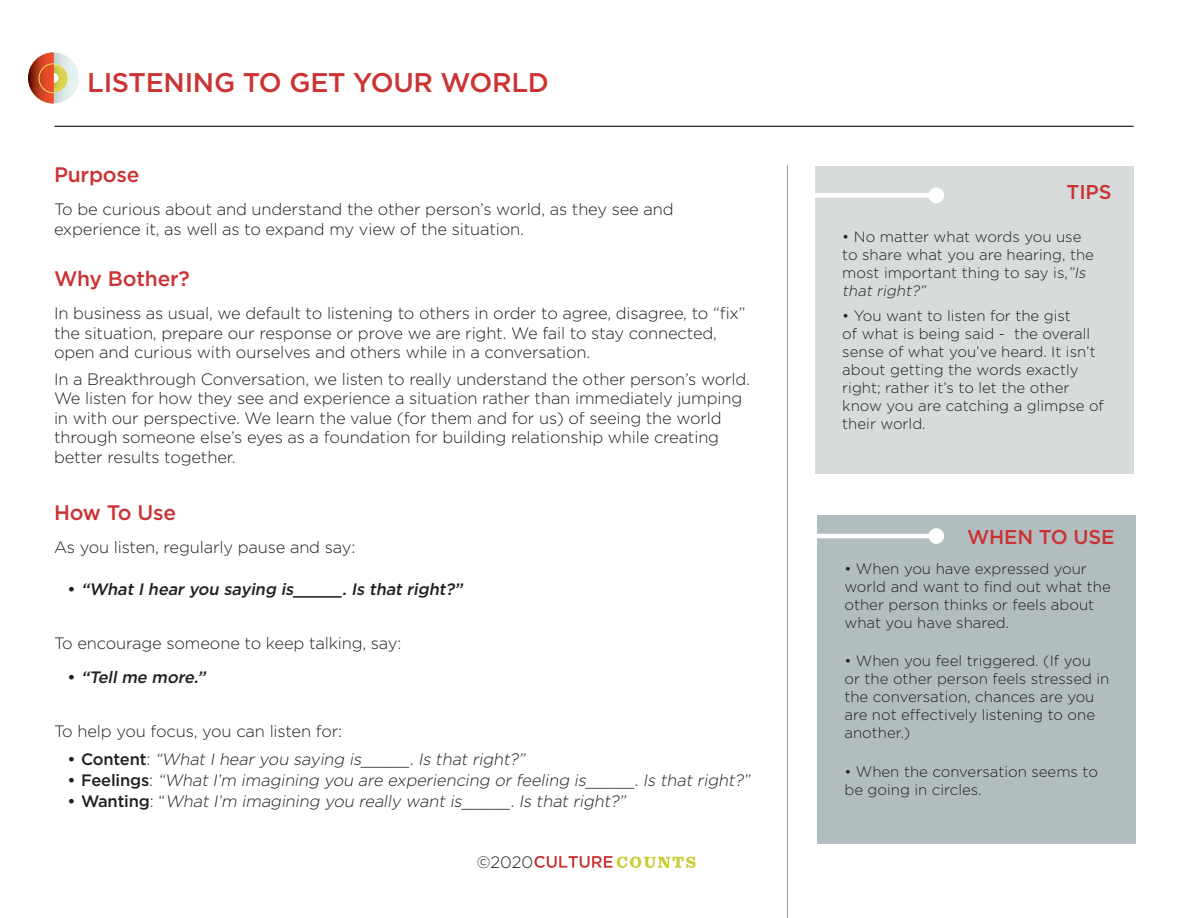
<style>
.page{position:relative;width:1188px;height:918px;background:#fff}
.page>*{position:absolute;margin:0;border:0;box-sizing:border-box;transform-origin:0 0}
.t1{font:500 27px "Gotham";letter-spacing:-.01em;color:#c33}
.Red_Heading{font:500 21px "Gotham";letter-spacing:-.01em;color:#cb3233}
.Body{font:500 21px "Gotham";letter-spacing:-.01em;color:#cb3233}
.t2{font:500 19.95px "Gotham";letter-spacing:-.01em;color:#cb3233}
.Body-2{font:300 16.5px/19.5px "Gotham";letter-spacing:-.01em;color:#231f20}
.t3{font:italic 300 16.5px "Gotham";color:#231f20}
.t4{font:italic 500 16.5px "Gotham";color:#231f20}
.Tip_Bullet{font:300 15px/18px "Gotham";color:#231f20}
.s1{font-style:normal}
.s2{font-weight:500;font-style:normal}
.s3{font-style:italic}
</style>
<div class="page">
<img style="left:54px;top:52px;width:25px;height:51px">
<svg style="left:39px;top:64px;width:29px;height:28px"></svg>
<img style="left:54px;top:67px;width:10px;height:22px">
<svg style="left:49px;top:73px;width:10px;height:10px"></svg>
<svg style="left:28px;top:52px;width:26px;height:51px"></svg>
<hr style="left:55px;top:126px;width:1078px;height:1px;background:#231f20">
<div style="left:817px;top:515px;width:319px;height:328px;background:#b2bdbf"></div>
<div style="left:815px;top:166px;width:319px;height:308px;background:#d7dbdc"></div>
<div style="left:928px;top:188px;width:16px;height:15px;background:#fff;border-radius:50%"></div>
<div style="left:778px;top:193px;width:159px;height:5px;background:#fff"></div>
<div style="left:928px;top:528px;width:16px;height:16px;background:#fff;border-radius:50%"></div>
<hr style="left:778px;top:534px;width:159px;height:4px;background:#fff">
<hr style="left:787px;top:165px;width:1px;height:753px;background:#8a9da1">
<svg style="left:534px;top:856px;width:162px;height:12px"></svg>
<p class="t1" style="left:87px;top:65px;width:463px">LISTENING TO GET YOUR WORLD</p>
<p class="Red_Heading" style="left:54px;top:161px;width:87px">Purpose</p>
<p class="Body-2" style="left:54px;top:199px;width:621px">To be curious about and understand the other person’s world, as they see and experience it, as well as to expand my view of the situation.</p>
<p class="Red_Heading" style="left:54px;top:265px;width:137px">Why Bother?</p>
<p class="Body-2" style="left:54px;top:303px;width:693px">In business as usual, we default to listening to others in order to agree, disagree, to “fix” the situation, prepare our response or prove we are right. We fail to stay connected, open and curious with ourselves and others while in a conversation.</p>
<p class="Body-2" style="left:54px;top:369px;width:697px">In a Breakthrough Conversation, we listen to really understand the other person’s world.<br>We listen for how they see and experience a situation rather than immediately jumping in with our perspective. We learn the value (for them and for us) of seeing the world through someone else’s eyes as a foundation for building relationship while creating better results together.</p>
<p class="Body" style="left:54px;top:499px;width:124px">How To Use</p>
<p class="Body-2" style="left:54px;top:537px;width:303px">As you listen, regularly pause and say:</p>
<p class="t4" style="left:68px;top:578px;width:400px"><span class="s1">•</span> “WhatIhearyou saying is_____.Is thatright?”</p>
<p class="Body-2" style="left:54px;top:633px;width:349px">To encourage someone to keep talking, say:</p>
<p class="t4" style="left:68px;top:666px;width:143px"><span class="s1">•</span> “Tellme more.”</p>
<p class="Body-2" style="left:54px;top:721px;width:290px">To help you focus, you can listen for:</p>
<p class="t3" style="left:68px;top:749px;width:463px"><span class="s2">• C o n t e n t</span> <span class="s1">:</span> “What I hear you saying is_____. Is that right?”</p>
<p class="t3" style="left:68px;top:770px;width:687px"><span class="s2">• F e e l i n g s</span> <span class="s1">:</span> “What I’m imagining you are experiencing or feeling is_____. Is that right?”</p>
<p class="t3" style="left:68px;top:791px;width:563px"><span class="s2">• Wa n t i n g</span> <span class="s1">: “</span> What I’m imagining you really want is_____. Is that right?”</p>
<p class="Body-2" style="left:477px;top:852px;width:58px">©2020</p>
<p class="t2" style="left:1067px;top:179px;width:46px">TIPS</p>
<p class="Tip_Bullet" style="left:842px;top:227px;width:253px">• No matter what words you use to share what you are hearing, the most important thing to say is,<span class="s3">”Is that right?”</span></p>
<p class="Tip_Bullet" style="left:842px;top:306px;width:263px">• You want to listen for the gist<br>of what is being said - the overall sense of what you’ve heard. It isn’t about getting the words exactly right; rather it’s to let the other know you are catching a glimpse of their world.</p>
<p class="t2" style="left:967px;top:524px;width:149px">WHEN TO USE</p>
<p class="Tip_Bullet" style="left:844px;top:559px;width:268px">• When you have expressed your world and want to find out what the other person thinks or feels about what you have shared.</p>
<p class="Tip_Bullet" style="left:844px;top:652px;width:267px">• When you feel triggered. (If you or the other person feels stressed in the conversation, chances are you are not effectively listening to one another.)</p>
<p class="Tip_Bullet" style="left:844px;top:762px;width:255px">• When the conversation seems to be going in circles.</p>
</div>
